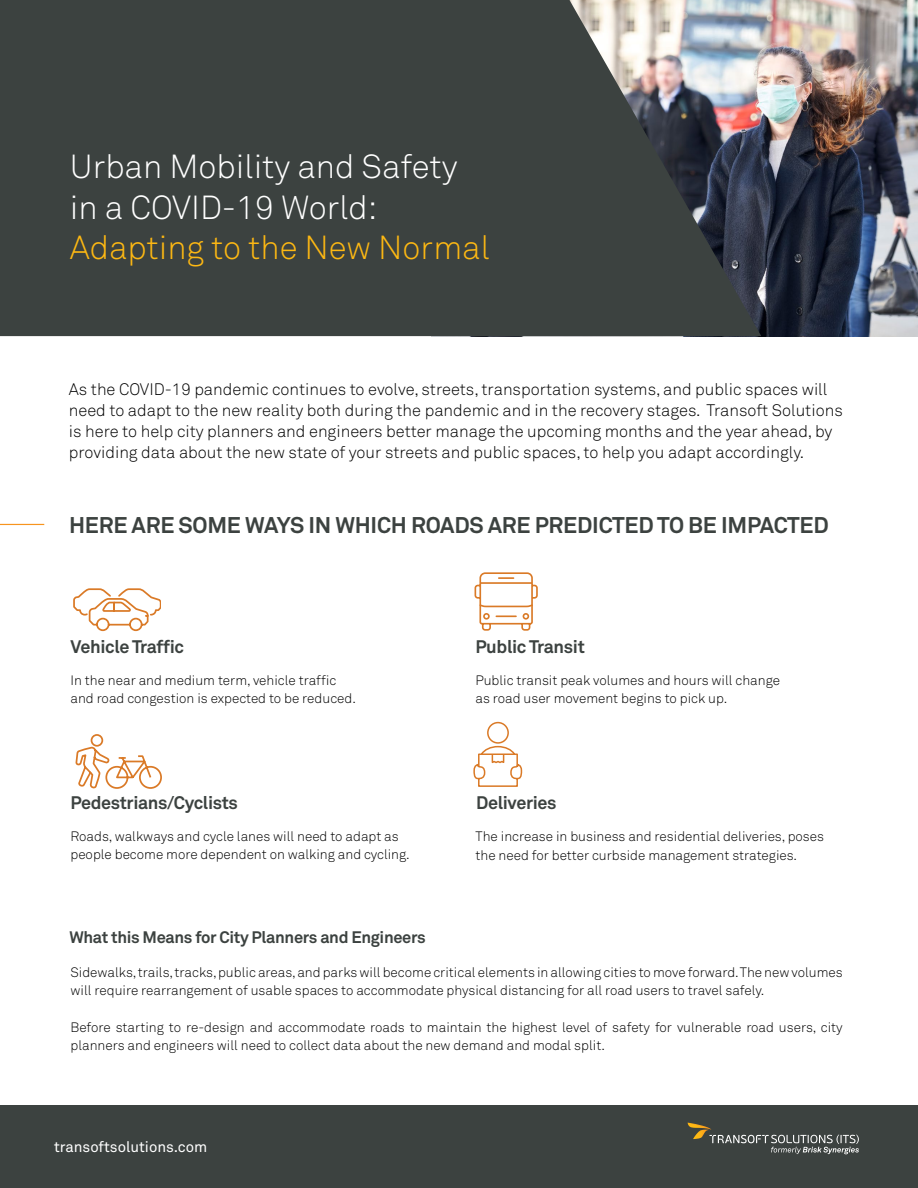
<style>
.page{position:relative;width:918px;height:1188px;background:#fff}
.page>*{position:absolute;margin:0;border:0;box-sizing:border-box;transform-origin:0 0}
.t1{font:300 33px/40.5px "Akkurat Pro";color:#fff}
.t2{font:300 33px "Akkurat Pro";color:#fdb813}
.t3{font:700 22.5px "Akkurat Pro";letter-spacing:-.01em;color:#3c4240}
.t4{font:700 18px "Akkurat Pro";letter-spacing:-.02em;color:#3c4240}
.t5{font:300 16.5px/21.3px "Akkurat Pro";color:#000}
.t6{font:700 16.5px "Akkurat Pro";letter-spacing:-.02em;color:#3c4240}
.t7{font:15px "Akkurat Pro";color:#fff}
.t8{font:300 13.5px/18.3px "Akkurat Pro";color:#000}
</style>
<div class="page">
<div style="left:0;top:1105px;width:918px;height:83px;background:#3c4240"></div>
<svg style="left:688px;top:1123px;width:171px;height:31px"></svg>
<img style="left:761px;top:0;width:157px;height:336px">
<svg style="left:0;top:0;width:761px;height:336px;background:#454a49"></svg>
<hr style="left:0;top:524px;width:44px;height:1px;background:#f7941e">
<svg style="left:73px;top:588px;width:88px;height:43px"></svg>
<svg style="left:75px;top:734px;width:87px;height:55px"></svg>
<svg style="left:474px;top:572px;width:64px;height:59px"></svg>
<svg style="left:473px;top:721px;width:50px;height:66px"></svg>
<h1 class="t1" style="left:70px;top:147px;width:389px">Urban Mobility and Safety in a COVID-19 World:</h1>
<h1 class="t2" style="left:70px;top:228px;width:422px">Adapting to the New Normal</h1>
<p class="t5" style="left:69px;top:378px;width:775px">As the COVID-19 pandemic continues to evolve, streets, transportation systems, and public spaces will need to adapt to the new reality both during the pandemic and in the recovery stages. Transoft Solutions is here to help city planners and engineers better manage the upcoming months and the year ahead, by providing data about the new state of your streets and public spaces, to help you adapt accordingly.</p>
<h2 class="t3" style="left:69px;top:511px;width:761px">HERE ARE SOME WAYS IN WHICH ROADS ARE PREDICTED TO BE IMPACTED</h2>
<h3 class="t4" style="left:70px;top:636px;width:115px">Vehicle Traffic</h3>
<h3 class="t4" style="left:476px;top:636px;width:111px">Public Transit</h3>
<p class="t8" style="left:70px;top:671px;width:287px">In the near and medium term, vehicle traffic and road congestion is expected to be reduced.</p>
<p class="t8" style="left:476px;top:671px;width:306px">Public transit peak volumes and hours will change as road user movement begins to pick up.</p>
<h3 class="t4" style="left:70px;top:792px;width:169px">Pedestrians/Cyclists</h3>
<h3 class="t4" style="left:476px;top:792px;width:82px">Deliveries</h3>
<p class="t8" style="left:70px;top:827px;width:341px">Roads, walkways and cycle lanes will need to adapt as people become more dependent on walking and cycling.</p>
<p class="t8" style="left:476px;top:828px;width:350px">The increase in business and residential deliveries, poses the need for better curbside management strategies.</p>
<p class="t6" style="left:69px;top:927px;width:358px">What this Means for City Planners and Engineers</p>
<p class="t8" style="left:70px;top:963px;width:774px">Sidewalks, trails, tracks, public areas, and parks will become critical elements in allowing cities to move forward. The new volumes will require rearrangement of usable spaces to accommodate physical distancing for all road users to travel safely.</p>
<p class="t8" style="left:70px;top:1018px;width:774px">Before starting to re-design and accommodate roads to maintain the highest level of safety for vulnerable road users, city planners and engineers will need to collect data about the new demand and modal split.</p>
<p class="t7" style="left:54px;top:1138px;width:155px">transoftsolutions.com</p>
</div>
